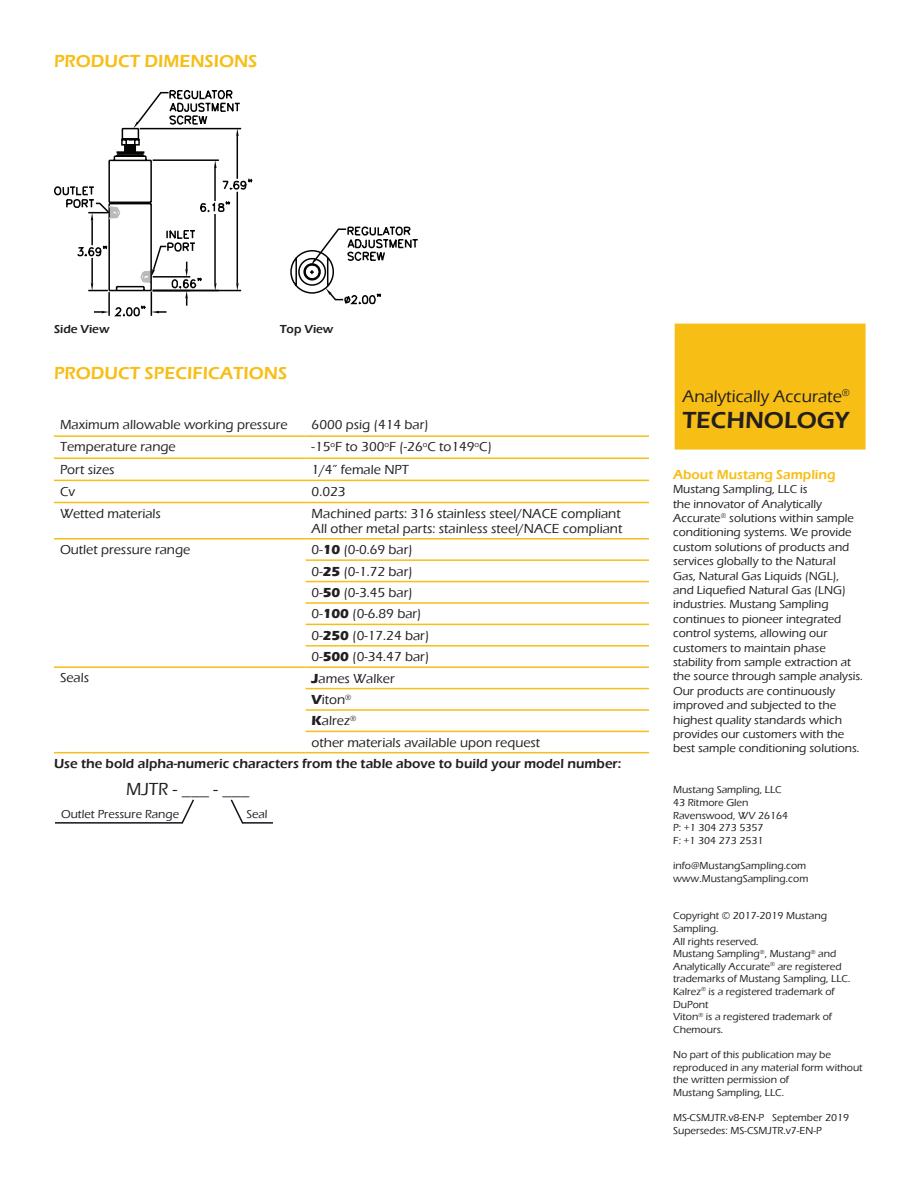
<style>
.page{position:relative;width:918px;height:1188px;background:#fff}
.page>*{position:absolute;margin:0;border:0;box-sizing:border-box;transform-origin:0 0}
.t1{font:600 24px "Eras ITC";color:#231f20}
.t2{font:600 18px "Eras ITC";color:#f7be16}
.t3{font:500 18px "Eras ITC";color:#231f20}
.t4{font:500 17.25px "Eras ITC";color:#231f20}
.t5{font:500 13.5px/21.5px "Eras ITC";color:#231f20}
.t6{font:600 13.5px "Eras ITC";color:#231f20}
.t7{font:600 13.5px "Eras ITC";color:#f7be16}
.t8{font:500 12px/14.4px "Eras ITC";color:#231f20}
.t9{font:600 12px "Eras ITC";color:#231f20}
.t10{font:500 10.5px/12.6px "Eras ITC";color:#231f20}
.s1{font-weight:700}
</style>
<div class="page">
<div style="left:675px;top:324px;width:191px;height:126px;background:#f7be16;border:2px solid #f7be16"></div>
<hr style="left:54px;top:435px;width:252px;height:2px;background:#f7be16">
<hr style="left:306px;top:435px;width:343px;height:2px;background:#f7be16">
<hr style="left:54px;top:458px;width:252px;height:1px;background:#f7be16">
<hr style="left:306px;top:458px;width:343px;height:1px;background:#f7be16">
<hr style="left:54px;top:480px;width:252px;height:1px;background:#f7be16">
<hr style="left:306px;top:480px;width:343px;height:1px;background:#f7be16">
<hr style="left:54px;top:502px;width:252px;height:1px;background:#f7be16">
<hr style="left:306px;top:502px;width:343px;height:1px;background:#f7be16">
<hr style="left:54px;top:538px;width:252px;height:2px;background:#f7be16">
<hr style="left:306px;top:538px;width:343px;height:2px;background:#f7be16">
<hr style="left:306px;top:559px;width:343px;height:2px;background:#f7be16">
<hr style="left:306px;top:581px;width:343px;height:1px;background:#f7be16">
<hr style="left:306px;top:602px;width:343px;height:2px;background:#f7be16">
<hr style="left:306px;top:624px;width:343px;height:1px;background:#f7be16">
<hr style="left:306px;top:645px;width:343px;height:2px;background:#f7be16">
<hr style="left:306px;top:688px;width:343px;height:1px;background:#f7be16">
<hr style="left:306px;top:709px;width:343px;height:2px;background:#f7be16">
<hr style="left:306px;top:731px;width:343px;height:1px;background:#f7be16">
<hr style="left:54px;top:752px;width:252px;height:1px;background:#f7be16">
<hr style="left:306px;top:752px;width:343px;height:1px;background:#f7be16">
<hr style="left:54px;top:666px;width:252px;height:2px;background:#f7be16">
<hr style="left:306px;top:666px;width:343px;height:2px;background:#f7be16">
<svg style="left:182px;top:799px;width:12px;height:24px"></svg>
<svg style="left:230px;top:799px;width:13px;height:25px"></svg>
<hr style="left:55px;top:822px;width:128px;height:2px;background:#0e161e">
<hr style="left:242px;top:822px;width:31px;height:2px;background:#0e161e">
<svg style="left:54px;top:90px;width:178px;height:227px"></svg>
<svg style="left:136px;top:91px;width:282px;height:203px"></svg>
<svg style="left:310px;top:228px;width:72px;height:77px"></svg>
<h2 class="t2" style="left:54px;top:51px;width:205px">PRODUCT DIMENSIONS</h2>
<p class="t9" style="left:54px;top:322px;width:57px">Side View</p>
<p class="t9" style="left:280px;top:322px;width:55px">Top View</p>
<h2 class="t2" style="left:54px;top:363px;width:235px">PRODUCT SPECIFICATIONS</h2>
<p class="t5" style="left:60px;top:414px;width:229px">Maximum allowable working pressure</p>
<p class="t5" style="left:312px;top:414px;width:119px">6000 psig (414 bar)</p>
<p class="t5" style="left:60px;top:436px;width:117px">Temperature range</p>
<p class="t5" style="left:312px;top:436px;width:182px">-15<sup>o</sup>F to 300<sup>o</sup>F (-26<sup>o</sup>C to149<sup>o</sup>C)</p>
<p class="t5" style="left:60px;top:458px;width:56px">Port sizes</p>
<p class="t5" style="left:312px;top:458px;width:99px">1/4” female NPT</p>
<p class="t5" style="left:60px;top:481px;width:17px">Cv</p>
<p class="t5" style="left:312px;top:481px;width:35px">0.023</p>
<p class="t5" style="left:60px;top:503px;width:103px">Wetted materials</p>
<p class="t5" style="left:312px;top:506px;width:312px;line-height:15px">Machined parts: 316 stainless steel/NACE compliant<br>All other metal parts: stainless steel/NACE compliant</p>
<p class="t5" style="left:60px;top:539px;width:132px">Outlet pressure range</p>
<p class="t5" style="left:312px;top:539px;width:119px">0-<span class="s1">10</span> (0-0.69 bar)<br>0-<span class="s1">25</span> (0-1.72 bar)<br>0-<span class="s1">50</span> (0-3.45 bar)<br>0-<span class="s1">100</span> (0-6.89 bar)<br>0-<span class="s1">250</span> (0-17.24 bar)<br>0-<span class="s1">500</span> (0-34.47 bar)</p>
<p class="t5" style="left:60px;top:667px;width:31px">Seals</p>
<p class="t5" style="left:312px;top:668px;width:230px"><span class="s1">J</span>ames Walker<br><span class="s1">V</span>iton<sup>®<br></sup><span class="s1">K</span>alrez<sup>®<br></sup>other materials available upon request</p>
<p class="t6" style="left:54px;top:756px;width:569px">Use the bold alpha-numeric characters from the table above to build your model number:</p>
<h2 class="t3" style="left:126px;top:779px;width:125px">MJTR - ___ - ___</h2>
<p class="t8" style="left:61px;top:807px;width:119px">Outlet Pressure Range</p>
<p class="t8" style="left:246px;top:807px;width:23px">Seal</p>
<h3 class="t4" style="left:682px;top:386px;width:169px">Analytically Accurate<sup>®</sup></h3>
<h1 class="t1" style="left:682px;top:406px;width:168px">TECHNOLOGY</h1>
<p class="t7" style="left:673px;top:467px;width:164px">About Mustang Sampling</p>
<p class="t8" style="left:673px;top:482px;width:191px">Mustang Sampling, LLC is<br>the innovator of Analytically<br>Accurate<sup>®</sup> solutions within sample conditioning systems. We provide custom solutions of products and services globally to the Natural<br>Gas, Natural Gas Liquids (NGL), and Liquefied Natural Gas (LNG) industries. Mustang Sampling continues to pioneer integrated control systems, allowing our customers to maintain phase stability from sample extraction at the source through sample analysis.<br>Our products are continuously improved and subjected to the highest quality standards which provides our customers with the best sample conditioning solutions.</p>
<p class="t10" style="left:673px;top:784px;width:116px">Mustang Sampling, LLC<br>43 Ritmore Glen<br>Ravenswood, WV 26164<br>P: +1 304 273 5357<br>F: +1 304 273 2531</p>
<p class="t10" style="left:673px;top:859px;width:137px">info@MustangSampling.com www.MustangSampling.com</p>
<p class="t10" style="left:673px;top:910px;width:179px">Copyright © 2017-2019 Mustang<br>Sampling.<br>All rights reserved.<br>Mustang Sampling<sup>®</sup>, Mustang<sup>®</sup> and<br>Analytically Accurate<sup>®</sup> are registered trademarks of Mustang Sampling, LLC.<br>Kalrez<sup>®</sup> is a registered trademark of<br>DuPont<br>Viton<sup>®</sup> is a registered trademark of<br>Chemours.</p>
<p class="t10" style="left:673px;top:1048px;width:191px">No part of this publication may be reproduced in any material form without the written permission of<br>Mustang Sampling, LLC.</p>
<p class="t10" style="left:673px;top:1111px;width:177px">MS-CSMJTR.v8-EN-P September 2019<br>Supersedes: MS-CSMJTR.v7-EN-P</p>
</div>
